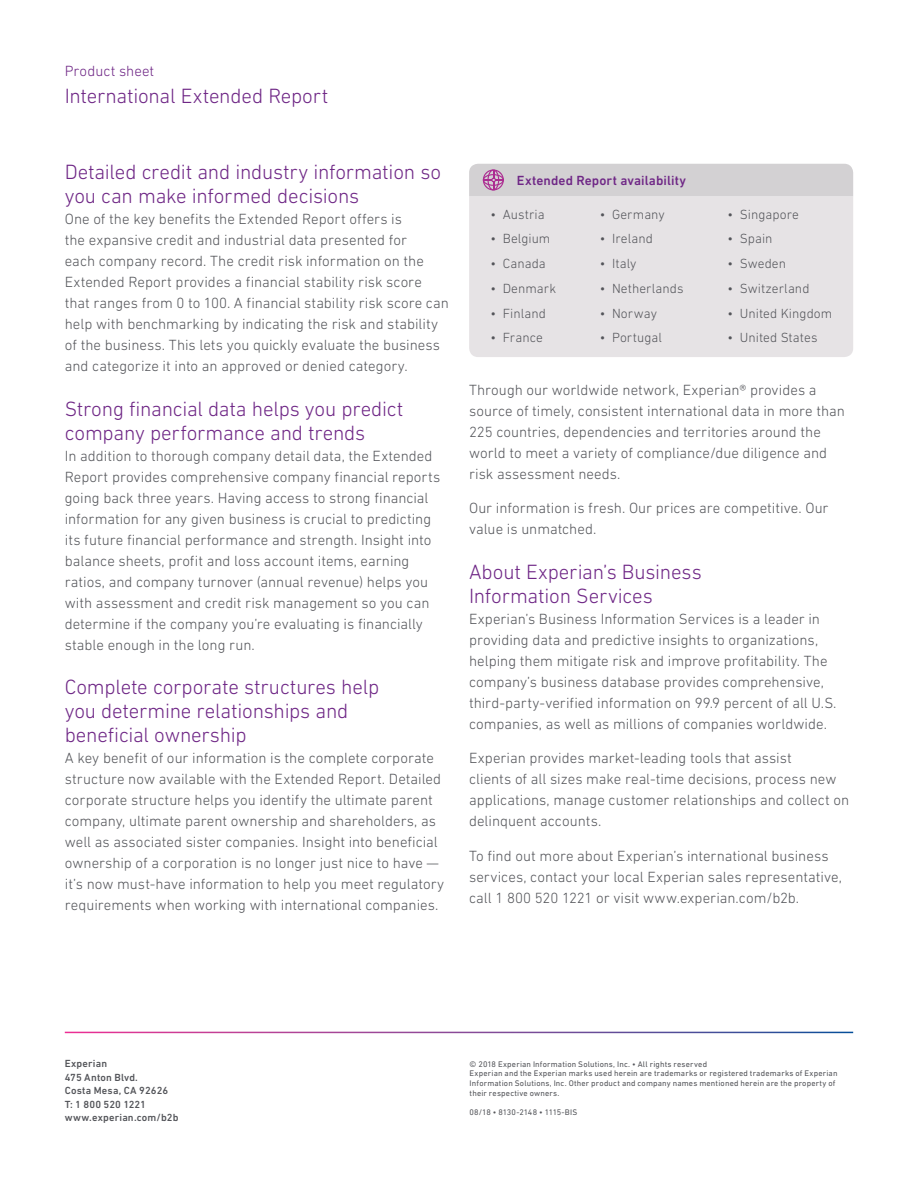
<style>
.page{position:relative;width:918px;height:1188px;background:#fff}
.page>*{position:absolute;margin:0;border:0;box-sizing:border-box;transform-origin:0 0}
.Headline_14_16{font:300 21px/24px "DIN Next W1 G";letter-spacing:-.01em;color:#6f2786}
.Body_text_10_14{font:300 15px/21px "DIN Next W1 G";color:#54555a}
.t1{font:300 15px "DIN Next W1 G";letter-spacing:.005em;color:#6f2786}
.t2{font:300 13.5px "DIN Next W1 G";letter-spacing:.005em;color:#54555a}
.t3{font:500 13.5px "DIN Next W1 G";letter-spacing:.01em;color:#6f2786}
.t4{font:500 10.5px/13.5px "DIN Next W1 G";letter-spacing:.015em;color:#54555a}
.t5{font:8.25px/9.8px "DIN Next W1 G";letter-spacing:.02em;color:#54555a}
.t6{font:8.25px "DIN Next W1 G";letter-spacing:-.005em;color:#54555a}
</style>
<div class="page">
<div style="left:469px;top:196px;width:384px;height:161px;background:#e6e3e5"></div>
<div style="left:469px;top:164px;width:384px;height:32px;background:#d3d1d3"></div>
<p class="t1" style="left:65px;top:62px;width:91px">Product sheet</p>
<h1 class="Headline_14_16" style="left:65px;top:83px;width:265px">International Extended Report</h1>
<p class="Headline_14_16" style="left:65px;top:160px;width:378px">Detailed credit and industry information so you can make informed decisions</p>
<p class="Body_text_10_14" style="left:65px;top:209px;width:386px">One of the key benefits the Extended Report offers is<br>the expansive credit and industrial data presented for<br>each company record. The credit risk information on the Extended Report provides a financial stability risk score that ranges from 0 to 100. A financial stability risk score can help with benchmarking by indicating the risk and stability of the business. This lets you quickly evaluate the business and categorize it into an approved or denied category.</p>
<p class="Headline_14_16" style="left:65px;top:396px;width:340px">Strong financial data helps you predict company performance and trends</p>
<p class="Body_text_10_14" style="left:65px;top:445px;width:377px">In addition to thorough company detail data, the Extended Report provides comprehensive company financial reports going back three years. Having access to strong financial information for any given business is crucial to predicting its future financial performance and strength. Insight into balance sheets, profit and loss account items, earning ratios, and company turnover (annual revenue) helps you with assessment and credit risk management so you can determine if the company you’re evaluating is financially stable enough in the long run.</p>
<p class="Headline_14_16" style="left:65px;top:675px;width:316px">Complete corporate structures help you determine relationships and beneficial ownership</p>
<p class="Body_text_10_14" style="left:65px;top:747px;width:381px">A key benefit of our information is the complete corporate structure now available with the Extended Report. Detailed corporate structure helps you identify the ultimate parent company, ultimate parent ownership and shareholders, as well as associated sister companies. Insight into beneficial ownership of a corporation is no longer just nice to have — it’s now must-have information to help you meet regulatory requirements when working with international companies.</p>
<p class="t3" style="left:517px;top:173px;width:171px">Extended Report availability</p>
<p class="t2" style="left:490px;top:206px;width:56px">• Austria</p>
<p class="t2" style="left:490px;top:231px;width:62px">• Belgium</p>
<p class="t2" style="left:490px;top:256px;width:57px">• Canada</p>
<p class="t2" style="left:490px;top:281px;width:67px">• Denmark</p>
<p class="t2" style="left:490px;top:305px;width:57px">• Finland</p>
<p class="t2" style="left:490px;top:330px;width:54px">• France</p>
<p class="t2" style="left:600px;top:206px;width:67px">• Germany</p>
<p class="t2" style="left:600px;top:231px;width:55px">• Ireland</p>
<p class="t2" style="left:600px;top:256px;width:38px">• Italy</p>
<p class="t2" style="left:600px;top:281px;width:85px">• Netherlands</p>
<p class="t2" style="left:600px;top:305px;width:59px">• Norway</p>
<p class="t2" style="left:600px;top:330px;width:64px">• Portugal</p>
<p class="t2" style="left:727px;top:206px;width:73px">• Singapore</p>
<p class="t2" style="left:727px;top:231px;width:47px">• Spain</p>
<p class="t2" style="left:727px;top:256px;width:60px">• Sweden</p>
<p class="t2" style="left:727px;top:281px;width:84px">• Switzerland</p>
<p class="t2" style="left:727px;top:305px;width:106px">• United Kingdom</p>
<p class="t2" style="left:727px;top:330px;width:92px">• United States</p>
<p class="Body_text_10_14" style="left:469px;top:379px;width:377px">Through our worldwide network, Experian® provides a source of timely, consistent international data in more than 225 countries, dependencies and territories around the world to meet a variety of compliance/due diligence and risk assessment needs.</p>
<p class="Body_text_10_14" style="left:469px;top:498px;width:361px">Our information is fresh. Our prices are competitive. Our value is unmatched.</p>
<p class="Headline_14_16" style="left:469px;top:559px;width:234px">About Experian’s Business<br>Information Services</p>
<p class="Body_text_10_14" style="left:469px;top:608px;width:369px">Experian’s Business Information Services is a leader in providing data and predictive insights to organizations, helping them mitigate risk and improve profitability. The company’s business database provides comprehensive, third-party-verified information on 99.9 percent of all U.S. companies, as well as millions of companies worldwide.</p>
<p class="Body_text_10_14" style="left:469px;top:747px;width:382px">Experian provides market-leading tools that assist<br>clients of all sizes make real-time decisions, process new applications, manage customer relationships and collect on delinquent accounts.</p>
<p class="Body_text_10_14" style="left:469px;top:845px;width:374px">To find out more about Experian’s international business services, contact your local Experian sales representative, call 1 800 520 1221 or visit www.experian.com/b2b.</p>
<p class="t4" style="left:65px;top:1057px;width:115px">Experian<br>475 Anton Blvd.<br>Costa Mesa, CA 92626<br>T: 1 800 520 1221 www.experian.com/b2b</p>
<p class="t5" style="left:470px;top:1059px;width:369px">© 2018 Experian Information Solutions, Inc. • All rights reserved<br>Experian and the Experian marks used herein are trademarks or registered trademarks of Experian Information Solutions, Inc. Other product and company names mentioned herein are the property of their respective owners.</p>
<p class="t6" style="left:470px;top:1108px;width:109px">08/18 • 8130-2148 • 1115-BIS</p>
</div>
